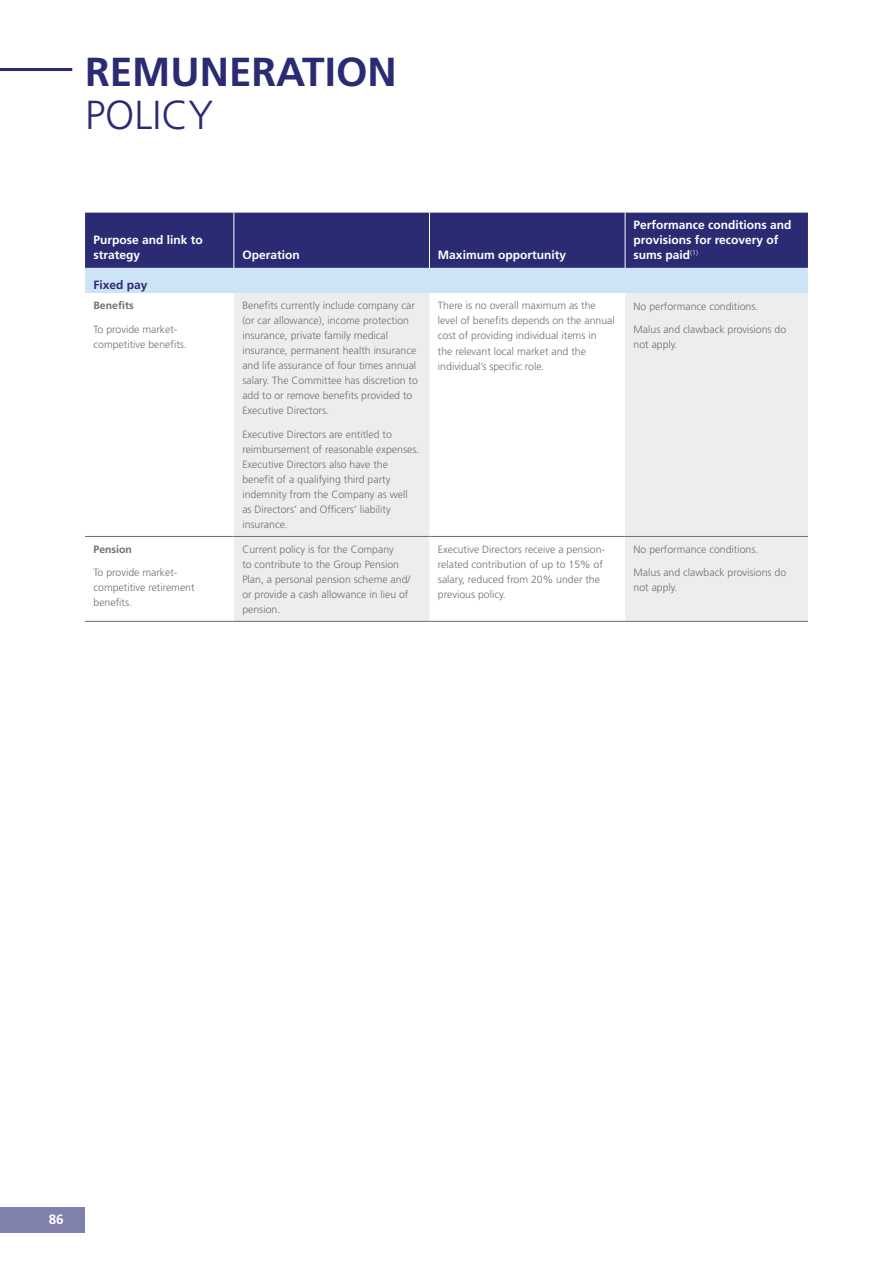
<style>
.page{position:relative;width:893px;height:1263px;background:#fff}
.page>*{position:absolute;margin:0;border:0;box-sizing:border-box;transform-origin:0 0}
.t1{font:700 40.5px "Frutiger LT Std";color:#2b2b74}
.t2{font:300 40.5px "Frutiger LT Std";color:#2b2b74}
.t3{font:700 13.5px "Frutiger LT Std";color:#fff}
.t4{font:700 12px/15px "Frutiger LT Std";color:#fff}
.t5{font:700 12px "Frutiger LT Std";color:#2b2b74}
.t6{font:300 10.5px/15px "Frutiger LT Std";color:#706f6f}
.t7{font:700 10.5px "Frutiger LT Std";color:#706f6f}
</style>
<div class="page">
<svg style="left:85px;top:213px;width:723px;height:80px;background:#5e659d"></svg>
<svg style="left:234px;top:293px;width:574px;height:328px;fill:#ededed"></svg>
<hr style="left:85px;top:621px;width:149px;height:1px;background:#706f6f">
<hr style="left:429px;top:621px;width:196px;height:1px;background:#706f6f">
<hr style="left:85px;top:536px;width:149px;height:1px;background:#706f6f">
<hr style="left:234px;top:536px;width:195px;height:1px;background:#706f6f">
<hr style="left:429px;top:536px;width:196px;height:1px;background:#706f6f">
<hr style="left:625px;top:536px;width:183px;height:1px;background:#706f6f">
<hr style="left:233px;top:213px;width:1px;height:55px;background:#fff">
<hr style="left:429px;top:213px;width:1px;height:55px;background:#fff">
<hr style="left:625px;top:213px;width:1px;height:55px;background:#fff">
<hr style="left:234px;top:621px;width:195px;height:1px;background:#706f6f">
<hr style="left:625px;top:621px;width:183px;height:1px;background:#706f6f">
<hr style="left:0;top:68px;width:72px;height:3px;background:#2b2b74">
<div style="left:0;top:1208px;width:85px;height:25px;background:#8080ac"></div>
<h1 class="t1" style="left:85px;top:48px;width:313px">REMUNERATION</h1>
<h1 class="t2" style="left:85px;top:92px;width:130px">POLICY</h1>
<p class="t4" style="left:94px;top:233px;width:111px">Purpose and link to strategy</p>
<p class="t4" style="left:242px;top:248px;width:59px">Operation</p>
<p class="t4" style="left:438px;top:248px;width:130px">Maximum opportunity</p>
<p class="t4" style="left:634px;top:218px;width:160px">Performance conditions and provisions for recovery of sums paid<sup>(1)</sup></p>
<p class="t5" style="left:94px;top:278px;width:56px">Fixed pay</p>
<p class="t7" style="left:94px;top:300px;width:42px">Benefits</p>
<p class="t6" style="left:94px;top:322px;width:95px">To provide market&shy;competitive benefits.</p>
<p class="t7" style="left:94px;top:543px;width:40px">Pension</p>
<p class="t6" style="left:94px;top:565px;width:103px">To provide market&shy;competitive retirement benefits.</p>
<p class="t6" style="left:242px;top:298px;width:177px">Benefits currently include company car (or car allowance), income protection insurance, private family medical insurance, permanent health insurance and life assurance of four times annual salary. The Committee has discretion to add to or remove benefits provided to Executive Directors.</p>
<p class="t6" style="left:242px;top:427px;width:178px">Executive Directors are entitled to reimbursement of reasonable expenses.<br>Executive Directors also have the benefit of a qualifying third party indemnity from the Company as well as Directors’ and Officers’ liability insurance.</p>
<p class="t6" style="left:438px;top:298px;width:178px">There is no overall maximum as the level of benefits depends on the annual cost of providing individual items in<br>the relevant local market and the individual’s specific role.</p>
<p class="t6" style="left:634px;top:298px;width:126px">No performance conditions.</p>
<p class="t6" style="left:634px;top:322px;width:154px">Malus and clawback provisions do not apply.</p>
<p class="t6" style="left:242px;top:542px;width:170px">Current policy is for the Company<br>to contribute to the Group Pension<br>Plan, a personal pension scheme and/ or provide a cash allowance in lieu of pension.</p>
<p class="t6" style="left:438px;top:542px;width:169px">Executive Directors receive a pension&shy;related contribution of up to 15% of salary, reduced from 20% under the previous policy.</p>
<p class="t6" style="left:634px;top:542px;width:126px">No performance conditions.</p>
<p class="t6" style="left:634px;top:565px;width:154px">Malus and clawback provisions do not apply.</p>
<p class="t3" style="left:49px;top:1211px;width:17px">86</p>
</div>
